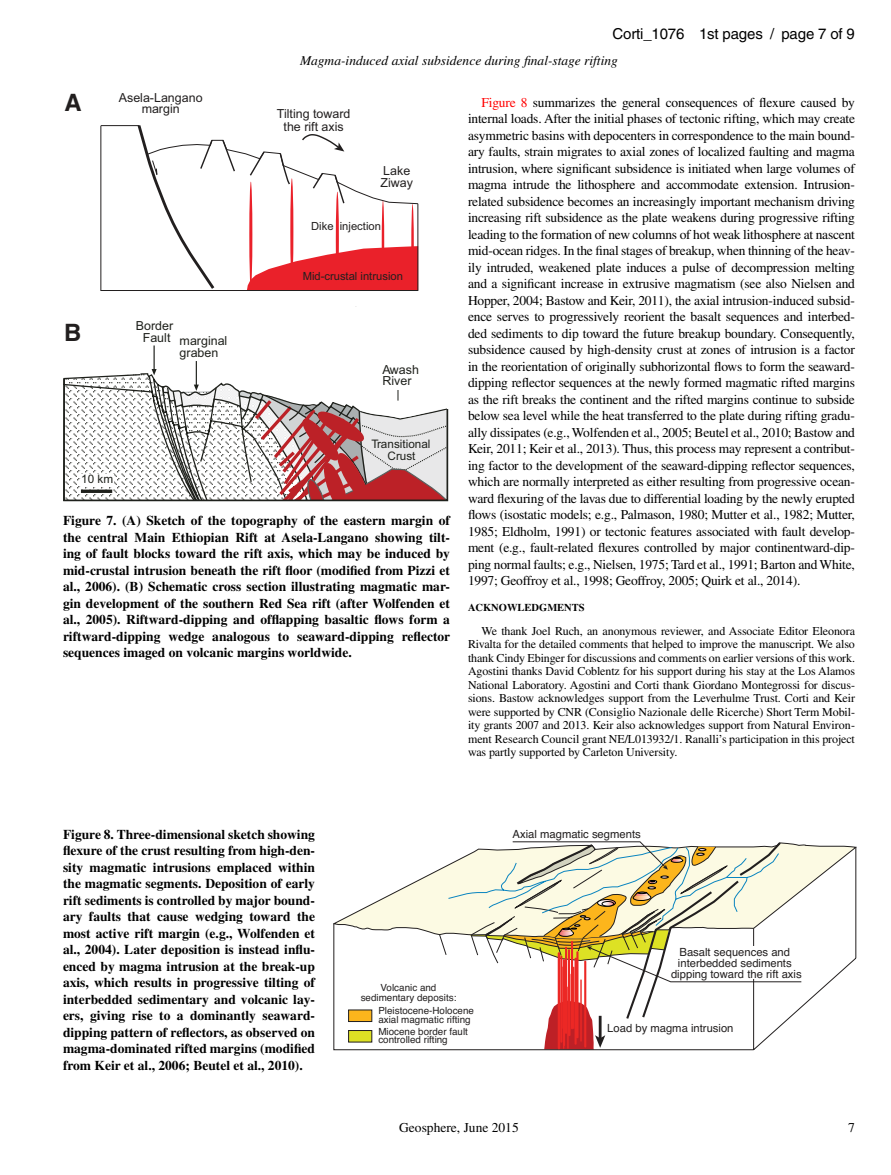
<style>
.page{position:relative;width:891px;height:1175px;background:#fff}
.page>*{position:absolute;margin:0;border:0;box-sizing:border-box;transform-origin:0 0}
.t1{font:700 24px "Helvetica";color:#221f1f}
.t2{font:15px "Helvetica";letter-spacing:-.01em;color:#000}
.t3{font:13.5px/16.5px "Times";letter-spacing:-.015em;color:#000;text-align:justify}
.t4{font:700 13.5px/16.5px "Times";color:#000;text-align:justify}
.t5{font:italic 13.5px "Times";color:#000}
.t6{font:12.45px/11.2px "Arial";color:#221f1f;text-align:center}
.t7{font:12.45px/11.7px "Arial";color:#1f211c}
.t8{font:12px/13.5px "Times";letter-spacing:-.01em;color:#000;text-align:justify}
.t9{font:11.7px/11.7px "Arial";color:#1f211c}
.t10{font:11.25px/11.2px "Helvetica";color:#221f1f;text-align:center}
.t11{font:11.25px "Arial";color:#221f1f}
.t12{font:700 10.5px "Times";color:#000}
.t13{font:9.9px/8.4px "Helvetica";color:#221f1f}
.s1{color:#f00}
</style>
<div class="page">
<svg style="left:100px;top:125px;width:318px;height:166px"></svg>
<svg style="left:63px;top:345px;width:384px;height:155px"></svg>
<svg style="left:334px;top:844px;width:513px;height:79px"></svg>
<svg style="left:754px;top:846px;width:103px;height:204px"></svg>
<svg style="left:333px;top:923px;width:421px;height:127px"></svg>
<svg style="left:544px;top:1000px;width:61px;height:49px"></svg>
<svg style="left:438px;top:841px;width:364px;height:141px"></svg>
<hr style="left:558px;top:953px;width:2px;height:95px;background:#ec2825">
<hr style="left:563px;top:987px;width:1px;height:61px;background:#ec2825">
<hr style="left:567px;top:987px;width:2px;height:61px;background:#ec2825">
<hr style="left:569px;top:974px;width:2px;height:61px;background:#ec2825">
<hr style="left:573px;top:967px;width:1px;height:61px;background:#ec2825">
<hr style="left:580px;top:980px;width:2px;height:61px;background:#ec2825">
<hr style="left:565px;top:947px;width:2px;height:85px;background:#ec2825">
<hr style="left:568px;top:950px;width:2px;height:85px;background:#ec2825">
<hr style="left:563px;top:960px;width:2px;height:85px;background:#ec2825">
<hr style="left:560px;top:956px;width:2px;height:85px;background:#ec2825">
<hr style="left:571px;top:941px;width:2px;height:87px;background:#ec2825">
<hr style="left:576px;top:952px;width:3px;height:85px;background:#ec2825">
<hr style="left:575px;top:958px;width:2px;height:85px;background:#ec2825">
<hr style="left:584px;top:961px;width:2px;height:85px;background:#ec2825">
<hr style="left:561px;top:967px;width:2px;height:61px;background:#ec2825">
<div style="left:348px;top:1009px;width:24px;height:12px;background:#fcb51c"></div>
<div style="left:348px;top:1030px;width:24px;height:12px;background:#dde124;border:1px solid #221f1f"></div>
<div style="left:749px;top:946px;width:10px;height:33px;background:#fff"></div>
<p class="t2" style="left:612px;top:25px;width:244px">Corti_1076 1st pages / page 7 of 9</p>
<p class="t5" style="left:300px;top:53px;width:319px">Magma-induced axial subsidence during final-stage rifting</p>
<h1 class="t1" style="left:65px;top:87px;width:19px">A</h1>
<p class="t6" style="left:119px;top:92px;width:85px">Asela-Langano margin</p>
<h1 class="t1" style="left:64px;top:318px;width:19px">B</h1>
<p class="t7" style="left:136px;top:320px;width:39px;text-align:center">Border<br>Fault</p>
<p class="t9" style="left:136px;top:320px;width:37px;text-align:center">Border<br>Fault</p>
<p class="t7" style="left:180px;top:335px;width:49px">marginal graben</p>
<p class="t9" style="left:180px;top:335px;width:47px">marginal graben</p>
<p class="t9" style="left:81px;top:473px;width:33px">10 km</p>
<p class="t6" style="left:277px;top:108px;width:75px;line-height:12.5px">Tilting toward the rift axis</p>
<p class="t6" style="left:381px;top:166px;width:34px;text-align:left">Lake<br>Ziway</p>
<p class="t11" style="left:311px;top:219px;width:71px">Dike injection</p>
<p class="t11" style="left:303px;top:269px;width:102px">Mid-crustal intrusion</p>
<p class="t7" style="left:383px;top:363px;width:38px">Awash<br>River</p>
<p class="t9" style="left:383px;top:364px;width:36px">Awash<br>River</p>
<p class="t9" style="left:372px;top:438px;width:60px;text-align:center">Transitional<br>Crust</p>
<p class="t4" style="left:63px;top:512px;width:389px">Figure 7. (A) Sketch of the topography of the eastern margin of the central Main Ethiopian Rift at Asela-Langano showing tilt&shy;ing of fault blocks toward the rift axis, which may be induced by mid-crustal intrusion beneath the rift floor (modified from Pizzi et al., 2006). (B) Schematic cross section illustrating magmatic mar&shy;gin development of the southern Red Sea rift (after Wolfenden et al., 2005). Riftward-dipping and offlapping basaltic flows form a riftward-dipping wedge analogous to seaward-dipping reflector sequences imaged on volcanic margins worldwide.</p>
<p class="t3" style="left:468px;top:94px;width:389px;text-indent:14px"><span class="s1">Figure 8</span> summarizes the general consequences of flexure caused by internal loads. After the initial phases of tectonic rifting, which may create asymmetric basins with depocenters in correspondence to the main bound&shy;ary faults, strain migrates to axial zones of localized faulting and magma intrusion, where significant subsidence is initiated when large volumes of magma intrude the lithosphere and accommodate extension. Intrusion&shy;related subsidence becomes an increasingly important mechanism driving increasing rift subsidence as the plate weakens during progressive rifting leading to the formation of new columns of hot weak lithosphere at nascent mid-ocean ridges. In the final stages of breakup, when thinning of the heav&shy;ily intruded, weakened plate induces a pulse of decompression melting and a significant increase in extrusive magmatism (see also Nielsen and Hopper, 2004; Bastow and Keir, 2011), the axial intrusion-induced subsid&shy;ence serves to progressively reorient the basalt sequences and interbed&shy;ded sediments to dip toward the future breakup boundary. Consequently, subsidence caused by high-density crust at zones of intrusion is a factor in the reorientation of originally subhorizontal flows to form the seaward&shy;dipping reflector sequences at the newly formed magmatic rifted margins as the rift breaks the continent and the rifted margins continue to subside below sea level while the heat transferred to the plate during rifting gradu&shy;ally dissipates (e.g., Wolfenden et al., 2005; Beutel et al., 2010; Bastow and Keir, 2011; Keir et al., 2013). Thus, this process may represent a contribut&shy;ing factor to the development of the seaward-dipping reflector sequences, which are normally interpreted as either resulting from progressive ocean&shy;ward flexuring of the lavas due to differential loading by the newly erupted flows (isostatic models; e.g., Palmason, 1980; Mutter et al., 1982; Mutter, 1985; Eldholm, 1991) or tectonic features associated with fault develop&shy;ment (e.g., fault-related flexures controlled by major continentward-dip&shy;ping normal faults; e.g., Nielsen, 1975; Tard et al., 1991; Barton and White, 1997; Geoffroy et al., 1998; Geoffroy, 2005; Quirk et al., 2014).</p>
<p class="t12" style="left:468px;top:601px;width:118px">ACKNOWLEDGMENTS</p>
<p class="t8" style="left:468px;top:624px;width:389px;text-indent:14px">We thank Joel Ruch, an anonymous reviewer, and Associate Editor Eleonora Rivalta for the detailed comments that helped to improve the manuscript. We also thank Cindy Ebinger for discussions and comments on earlier versions of this work.<br>Agostini thanks David Coblentz for his support during his stay at the Los Alamos National Laboratory. Agostini and Corti thank Giordano Montegrossi for discus&shy;sions. Bastow acknowledges support from the Leverhulme Trust. Corti and Keir were supported by CNR (Consiglio Nazionale delle Ricerche) Short Term Mobil&shy;ity grants 2007 and 2013. Keir also acknowledges support from Natural Environ&shy;ment Research Council grant NE/L013932/1. Ranalli’s participation in this project was partly supported by Carleton University.</p>
<p class="t4" style="left:63px;top:825px;width:254px">Figure 8. Three-dimensional sketch showing flexure of the crust resulting from high-den&shy;sity magmatic intrusions emplaced within the magmatic segments. Deposition of early rift sediments is controlled by major bound&shy;ary faults that cause wedging toward the most active rift margin (e.g., Wolfenden et al., 2004). Later deposition is instead influ&shy;enced by magma intrusion at the break-up axis, which results in progressive tilting of interbedded sedimentary and volcanic lay&shy;ers, giving rise to a dominantly seaward&shy;dipping pattern of reflectors, as observed on magma-dominated rifted margins (modified from Keir et al., 2006; Beutel et al., 2010).</p>
<p class="t10" style="left:513px;top:828px;width:130px">Axial magmatic segments</p>
<p class="t13" style="left:361px;top:982px;width:97px;line-height:9.9px;text-align:center">Volcanic and sedimentary deposits:</p>
<p class="t13" style="left:378px;top:1006px;width:97px">Pleistocene-Holocene axial magmatic rifting</p>
<p class="t13" style="left:378px;top:1027px;width:91px">Miocene border fault controlled rifting</p>
<p class="t10" style="left:671px;top:946px;width:132px">Basalt sequences and interbedded sediments dipping toward the rift axis</p>
<p class="t10" style="left:607px;top:1023px;width:128px">Load by magma intrusion</p>
<p class="t3" style="left:399px;top:1118px;width:121px">Geosphere, June 2015</p>
<p class="t3" style="left:848px;top:1118px;width:8px">7</p>
</div>
